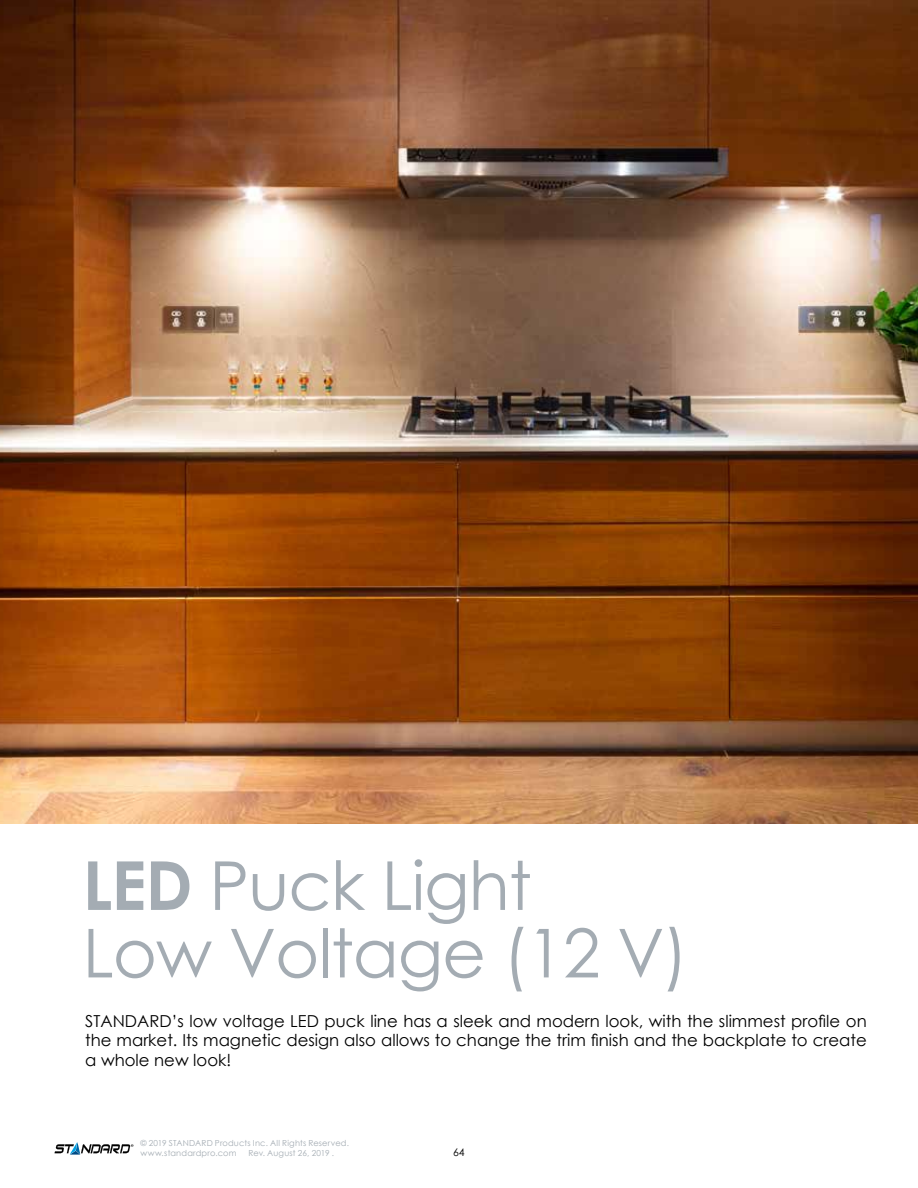
<style>
.page{position:relative;width:918px;height:1188px;background:#fff}
.page>*{position:absolute;margin:0;border:0;box-sizing:border-box;transform-origin:0 0}
.t1{font:67.5px/67.5px "Century Gothic";letter-spacing:-.015em;color:#a4acb3}
.t2{font:16.5px/19.5px "Century Gothic";color:#000;text-align:justify}
.t3{font:10.5px "Century Gothic";color:#000}
.t4{font:8.25px/9.9px "Century Gothic";letter-spacing:.02em;color:#a4acb3}
.s1{font-weight:700}
</style>
<div class="page">
<svg style="left:55px;top:1142px;width:78px;height:13px"></svg>
<img style="left:0;top:0;width:917px;height:824px">
<h1 class="t1" style="left:83px;top:851px;width:607px"><span class="s1">LED</span> Puck Light<br>Low Voltage (12 V)</h1>
<p class="t2" style="left:85px;top:1011px;width:783px">STANDARD’s low voltage LED puck line has a sleek and modern look, with the slimmest profile on the market. Its magnetic design also allows to change the trim finish and the backplate to create a whole new look!</p>
<p class="t4" style="left:140px;top:1138px;width:210px">© 2019 STANDARD Products Inc. All Rights Reserved. www.standardpro.com</p>
<p class="t4" style="left:248px;top:1148px;width:87px">Rev. August 26, 2019 .</p>
<p class="t3" style="left:453px;top:1145px;width:13px">64</p>
</div>
